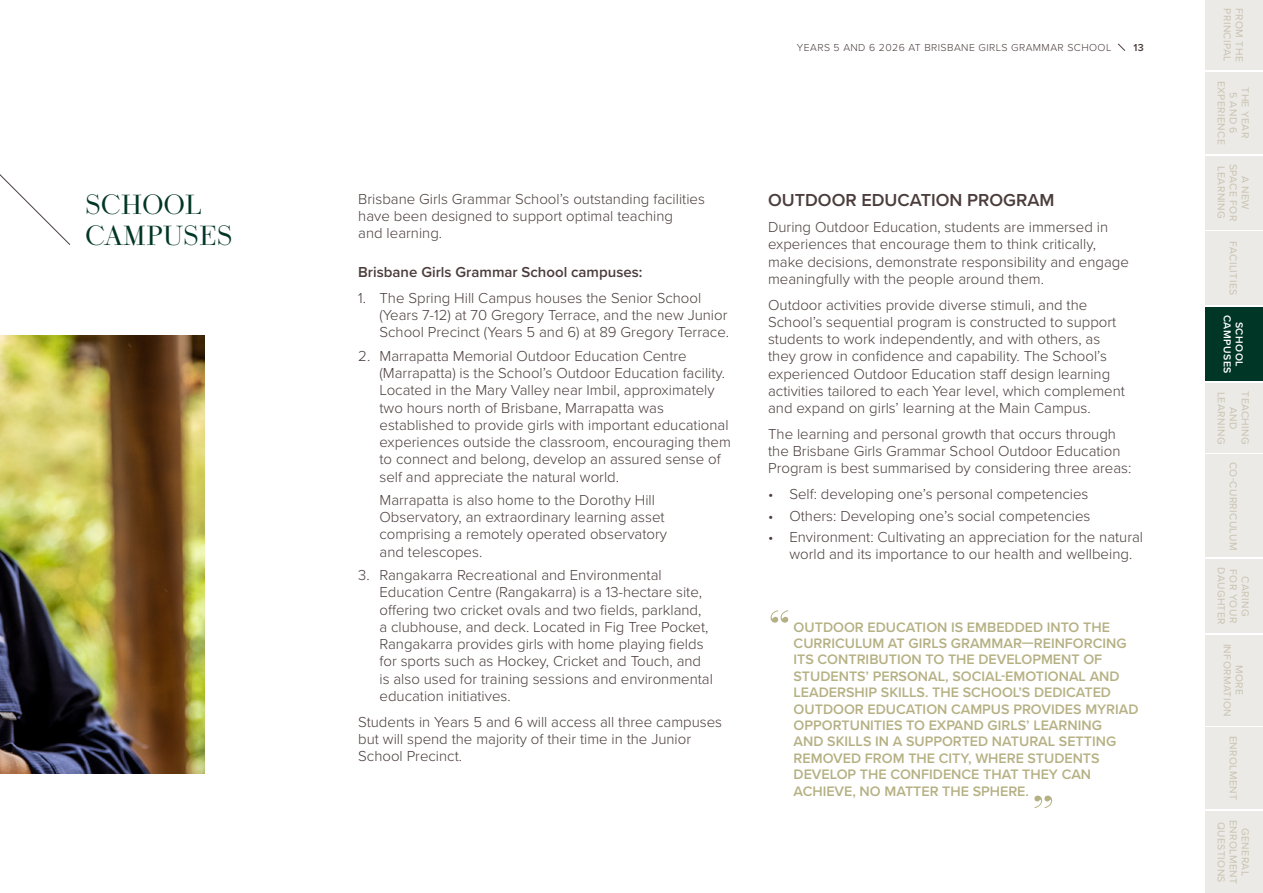
<style>
.page{position:relative;width:1263px;height:893px;background:#fff}
.page>*{position:absolute;margin:0;border:0;box-sizing:border-box;transform-origin:0 0}
.t1{font:27px/31px "Ratio Modern";color:#003626}
.t2{font:600 18px "Proxima Nova";color:#4b3d3c}
.t3{font:300 15px/17.2px "Proxima Nova";color:#4b3d3c}
.t4{font:600 15px "Proxima Nova";color:#4b3d3c}
.t5{font:600 14.25px/16.4px "Proxima Nova";color:#b6b184}
.t6{font:10.5px/12px "Proxima Nova";letter-spacing:.04em;color:#c9c2b1;text-align:center}
.t7{font:300 10.5px "Proxima Nova";letter-spacing:.04em;color:#4b3d3c}
.t8{font:600 10.5px/12px "Proxima Nova";letter-spacing:.04em;color:#fff;text-align:center}
.t9{font:600 10.5px "Proxima Nova";color:#4b3d3c}
</style>
<div class="page">
<div style="left:1205px;top:0;width:58px;height:70px;background:#eceae6"></div>
<div style="left:1205px;top:156px;width:58px;height:73px;background:#eceae6"></div>
<div style="left:1205px;top:231px;width:58px;height:74px;background:#eceae6"></div>
<div style="left:1205px;top:72px;width:58px;height:82px;background:#eceae6"></div>
<div style="left:1205px;top:383px;width:58px;height:70px;background:#eceae6"></div>
<div style="left:1205px;top:559px;width:58px;height:74px;background:#eceae6"></div>
<div style="left:1205px;top:455px;width:58px;height:102px;background:#eceae6"></div>
<div style="left:1205px;top:635px;width:58px;height:90px;background:#eceae6"></div>
<div style="left:1205px;top:727px;width:58px;height:82px;background:#eceae6"></div>
<div style="left:1205px;top:811px;width:58px;height:82px;background:#eceae6"></div>
<div style="left:1205px;top:307px;width:58px;height:74px;background:#003626"></div>
<svg style="left:0;top:174px;width:70px;height:71px"></svg>
<img style="left:0;top:336px;width:205px;height:438px">
<svg style="left:771px;top:610px;width:17px;height:13px"></svg>
<svg style="left:1034px;top:796px;width:18px;height:12px"></svg>
<svg style="left:1118px;top:43px;width:7px;height:8px"></svg>
<h1 class="t1" style="left:85px;top:188px;width:149px">SCHOOL<br>CAMPUSES</h1>
<p class="t7" style="left:797px;top:39px;width:316px">YEARS 5 AND 6 2026 AT BRISBANE GIRLS GRAMMAR SCHOOL</p>
<p class="t9" style="left:1133px;top:39px;width:12px">13</p>
<p class="t3" style="left:358px;top:189px;width:348px">Brisbane Girls Grammar School’s outstanding facilities have been designed to support optimal teaching<br>and learning.</p>
<p class="t4" style="left:358px;top:261px;width:286px">Brisbane Girls Grammar School campuses:</p>
<p class="t3" style="left:379px;top:288px;width:351px;text-indent:-21px">1. The Spring Hill Campus houses the Senior School (Years 7-12) at 70 Gregory Terrace, and the new Junior<br>School Precinct (Years 5 and 6) at 89 Gregory Terrace.</p>
<p class="t3" style="left:379px;top:346px;width:353px;text-indent:-21px">2. Marrapatta Memorial Outdoor Education Centre (Marrapatta) is the School’s Outdoor Education facility.<br>Located in the Mary Valley near Imbil, approximately two hours north of Brisbane, Marrapatta was established to provide girls with important educational experiences outside the classroom, encouraging them to connect and belong, develop an assured sense of self and appreciate the natural world.</p>
<p class="t3" style="left:379px;top:490px;width:289px">Marrapatta is also home to the Dorothy Hill Observatory, an extraordinary learning asset comprising a remotely operated observatory and telescopes.</p>
<p class="t3" style="left:379px;top:566px;width:335px;text-indent:-21px">3. Rangakarra Recreational and Environmental Education Centre (Rangakarra) is a 13-hectare site, offering two cricket ovals and two fields, parkland, a clubhouse, and deck. Located in Fig Tree Pocket, Rangakarra provides girls with home playing fields for sports such as Hockey, Cricket and Touch, and is also used for training sessions and environmental education initiatives.</p>
<p class="t3" style="left:358px;top:712px;width:365px">Students in Years 5 and 6 will access all three campuses but will spend the majority of their time in the Junior<br>School Precinct.</p>
<p class="t2" style="left:768px;top:187px;width:288px">OUTDOOR EDUCATION PROGRAM</p>
<p class="t3" style="left:768px;top:218px;width:362px">During Outdoor Education, students are immersed in experiences that encourage them to think critically, make decisions, demonstrate responsibility and engage meaningfully with the people around them.</p>
<p class="t3" style="left:768px;top:295px;width:358px">Outdoor activities provide diverse stimuli, and the School’s sequential program is constructed to support students to work independently, and with others, as they grow in confidence and capability. The School’s experienced Outdoor Education staff design learning activities tailored to each Year level, which complement and expand on girls’ learning at the Main Campus.</p>
<p class="t3" style="left:768px;top:424px;width:365px">The learning and personal growth that occurs through the Brisbane Girls Grammar School Outdoor Education<br>Program is best summarised by considering three areas:</p>
<p class="t3" style="left:768px;top:485px;width:322px">• Self: developing one’s personal competencies</p>
<p class="t3" style="left:768px;top:506px;width:324px">• Others: Developing one’s social competencies</p>
<p class="t3" style="left:789px;top:528px;width:355px;text-indent:-21px">• Environment: Cultivating an appreciation for the natural world and its importance to our health and wellbeing.</p>
<p class="t5" style="left:794px;top:618px;width:347px">OUTDOOR EDUCATION IS EMBEDDED INTO THE CURRICULUM AT GIRLS GRAMMAR—REINFORCING ITS CONTRIBUTION TO THE DEVELOPMENT OF STUDENTS’ PERSONAL, SOCIAL-EMOTIONAL AND LEADERSHIP SKILLS. THE SCHOOL’S DEDICATED OUTDOOR EDUCATION CAMPUS PROVIDES MYRIAD OPPORTUNITIES TO EXPAND GIRLS’ LEARNING<br>AND SKILLS IN A SUPPORTED NATURAL SETTING REMOVED FROM THE CITY, WHERE STUDENTS DEVELOP THE CONFIDENCE THAT THEY CAN ACHIEVE, NO MATTER THE SPHERE.</p>
<p class="t6" style="left:1234px;top:8px;width:55px;rotate:90deg">PRINCIPAL</p>
<p class="t6" style="left:1246px;top:8px;width:55px;rotate:90deg">FROM THE</p>
<p class="t6" style="left:1252px;top:81px;width:66px;rotate:90deg">THE YEAR<br>5 AND 6<br>EXPERIENCE</p>
<p class="t6" style="left:1228px;top:166px;width:54px;rotate:90deg">LEARNING</p>
<p class="t6" style="left:1240px;top:164px;width:59px;rotate:90deg">SPACE FOR</p>
<p class="t6" style="left:1240px;top:241px;width:55px;rotate:90deg">FACILITIES</p>
<p class="t6" style="left:1252px;top:176px;width:35px;rotate:90deg">A NEW</p>
<p class="t8" style="left:1246px;top:315px;width:60px;rotate:90deg">SCHOOL<br>CAMPUSES</p>
<p class="t6" style="left:1252px;top:391px;width:55px;rotate:90deg">TEACHING<br>AND<br>LEARNING</p>
<p class="t6" style="left:1240px;top:462px;width:90px;rotate:90deg">CO-CURRICULUM</p>
<p class="t6" style="left:1228px;top:567px;width:59px;rotate:90deg">DAUGHTER</p>
<p class="t6" style="left:1240px;top:569px;width:55px;rotate:90deg">FOR YOUR</p>
<p class="t6" style="left:1252px;top:576px;width:41px;rotate:90deg">CARING</p>
<p class="t6" style="left:1246px;top:643px;width:74px;rotate:90deg">MORE<br>INFORMATION</p>
<p class="t6" style="left:1240px;top:736px;width:66px;rotate:90deg">ENROLMENT</p>
<p class="t6" style="left:1252px;top:828px;width:50px;rotate:90deg">GENERAL</p>
<p class="t6" style="left:1228px;top:822px;width:62px;rotate:90deg">QUESTIONS</p>
<p class="t6" style="left:1240px;top:820px;width:66px;rotate:90deg">ENROLMENT</p>
</div>
